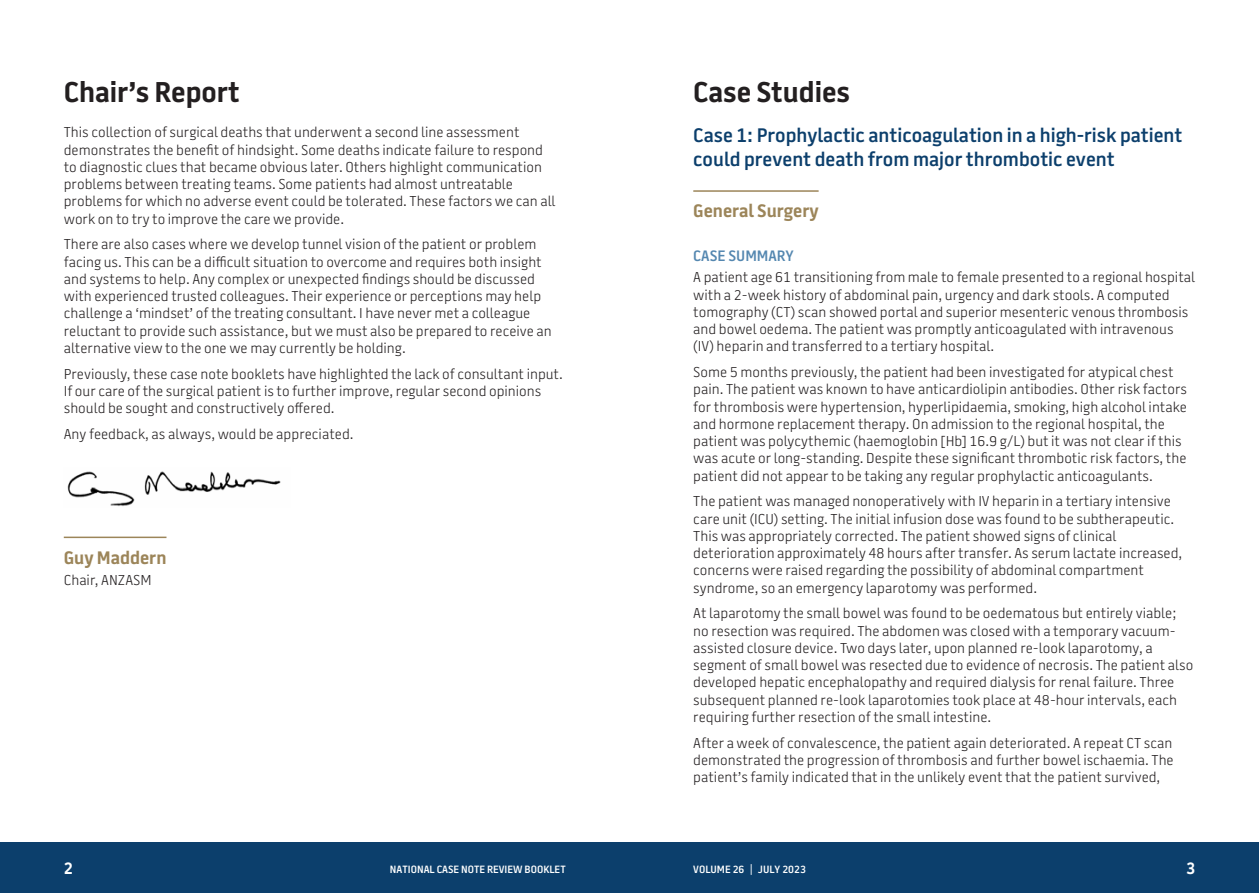
<style>
.page{position:relative;width:1259px;height:893px;background:#fff}
.page>*{position:absolute;margin:0;border:0;box-sizing:border-box;transform-origin:0 0}
.heading_1{font:700 28.5px "Battersea SANS";color:#231f20}
.case_no_-_batterse{font:700 28.5px "Battersea SANS";color:#231f20}
.case_no_-_batterse-2{font:600 19.5px/24px "Battersea SANS";color:#0c3f6c}
.gold_battersea_wit{font:700 18px "Battersea SANS";color:#9c8559}
.t1{font:700 16.5px "Battersea SANS";color:#fff}
.Case_summery_-_bat{font:600 15px "Battersea SANS";color:#5487b0}
.battersea_body_cop{font:300 14.25px/17.2px "Battersea SANS";color:#231f20}
.t2{font:600 10.5px "Battersea SANS";color:#fff}
</style>
<div class="page">
<div style="left:0;top:842px;width:629px;height:51px;background:#0c3f6c"></div>
<div style="left:629px;top:842px;width:630px;height:51px;background:#0c3f6c"></div>
<hr style="left:64px;top:537px;width:102px;height:1px;background:#9c8559">
<img style="left:67px;top:471px;width:214px;height:35px">
<hr style="left:693px;top:190px;width:125px;height:2px;background:#9c8559">
<p class="heading_1" style="left:64px;top:73px;width:177px">Chair’s Report</p>
<p class="battersea_body_cop" style="left:64px;top:124px;width:493px">This collection of surgical deaths that underwent a second line assessment demonstrates the benefit of hindsight. Some deaths indicate failure to respond to diagnostic clues that became obvious later. Others highlight communication problems between treating teams. Some patients had almost untreatable problems for which no adverse event could be tolerated. These factors we can all work on to try to improve the care we provide.</p>
<p class="battersea_body_cop" style="left:64px;top:236px;width:489px">There are also cases where we develop tunnel vision of the patient or problem facing us. This can be a difficult situation to overcome and requires both insight and systems to help. Any complex or unexpected findings should be discussed with experienced trusted colleagues. Their experience or perceptions may help challenge a ‘mindset’ of the treating consultant. I have never met a colleague reluctant to provide such assistance, but we must also be prepared to receive an alternative view to the one we may currently be holding.</p>
<p class="battersea_body_cop" style="left:64px;top:365px;width:500px">Previously, these case note booklets have highlighted the lack of consultant input.<br>If our care of the surgical patient is to further improve, regular second opinions should be sought and constructively offered.</p>
<p class="battersea_body_cop" style="left:64px;top:426px;width:291px">Any feedback, as always, would be appreciated.</p>
<p class="gold_battersea_wit" style="left:64px;top:545px;width:104px">Guy Maddern</p>
<p class="battersea_body_cop" style="left:64px;top:572px;width:89px">Chair, ANZASM</p>
<p class="case_no_-_batterse" style="left:693px;top:73px;width:158px">Case Studies</p>
<p class="case_no_-_batterse-2" style="left:693px;top:124px;width:491px">Case 1: Prophylactic anticoagulation in a high-risk patient could prevent death from major thrombotic event</p>
<p class="gold_battersea_wit" style="left:693px;top:199px;width:127px">General Surgery</p>
<p class="Case_summery_-_bat" style="left:693px;top:245px;width:102px">CASE SUMMARY</p>
<p class="battersea_body_cop" style="left:693px;top:269px;width:503px">A patient age 61 transitioning from male to female presented to a regional hospital with a 2-week history of abdominal pain, urgency and dark stools. A computed tomography (CT) scan showed portal and superior mesenteric venous thrombosis and bowel oedema. The patient was promptly anticoagulated with intravenous (IV) heparin and transferred to a tertiary hospital.</p>
<p class="battersea_body_cop" style="left:693px;top:364px;width:495px">Some 5 months previously, the patient had been investigated for atypical chest pain. The patient was known to have anticardiolipin antibodies. Other risk factors for thrombosis were hypertension, hyperlipidaemia, smoking, high alcohol intake and hormone replacement therapy. On admission to the regional hospital, the patient was polycythemic (haemoglobin [Hb] 16.9 g/L) but it was not clear if this was acute or long-standing. Despite these significant thrombotic risk factors, the patient did not appear to be taking any regular prophylactic anticoagulants.</p>
<p class="battersea_body_cop" style="left:693px;top:493px;width:490px">The patient was managed nonoperatively with IV heparin in a tertiary intensive care unit (ICU) setting. The initial infusion dose was found to be subtherapeutic.<br>This was appropriately corrected. The patient showed signs of clinical deterioration approximately 48 hours after transfer. As serum lactate increased, concerns were raised regarding the possibility of abdominal compartment syndrome, so an emergency laparotomy was performed.</p>
<p class="battersea_body_cop" style="left:693px;top:605px;width:501px">At laparotomy the small bowel was found to be oedematous but entirely viable; no resection was required. The abdomen was closed with a temporary vacuum&shy;assisted closure device. Two days later, upon planned re-look laparotomy, a segment of small bowel was resected due to evidence of necrosis. The patient also developed hepatic encephalopathy and required dialysis for renal failure. Three subsequent planned re-look laparotomies took place at 48-hour intervals, each requiring further resection of the small intestine.</p>
<p class="battersea_body_cop" style="left:693px;top:734px;width:482px;text-align:justify">After a week of convalescence, the patient again deteriorated. A repeat CT scan demonstrated the progression of thrombosis and further bowel ischaemia. The patient’s family indicated that in the unlikely event that the patient survived,</p>
<p class="t1" style="left:64px;top:856px;width:11px">2</p>
<p class="t2" style="left:390px;top:862px;width:177px">NATIONAL CASE NOTE REVIEW BOOKLET</p>
<p class="t2" style="left:693px;top:862px;width:114px">VOLUME 26 | JULY 2023</p>
<p class="t1" style="left:1186px;top:856px;width:11px">3</p>
</div>
